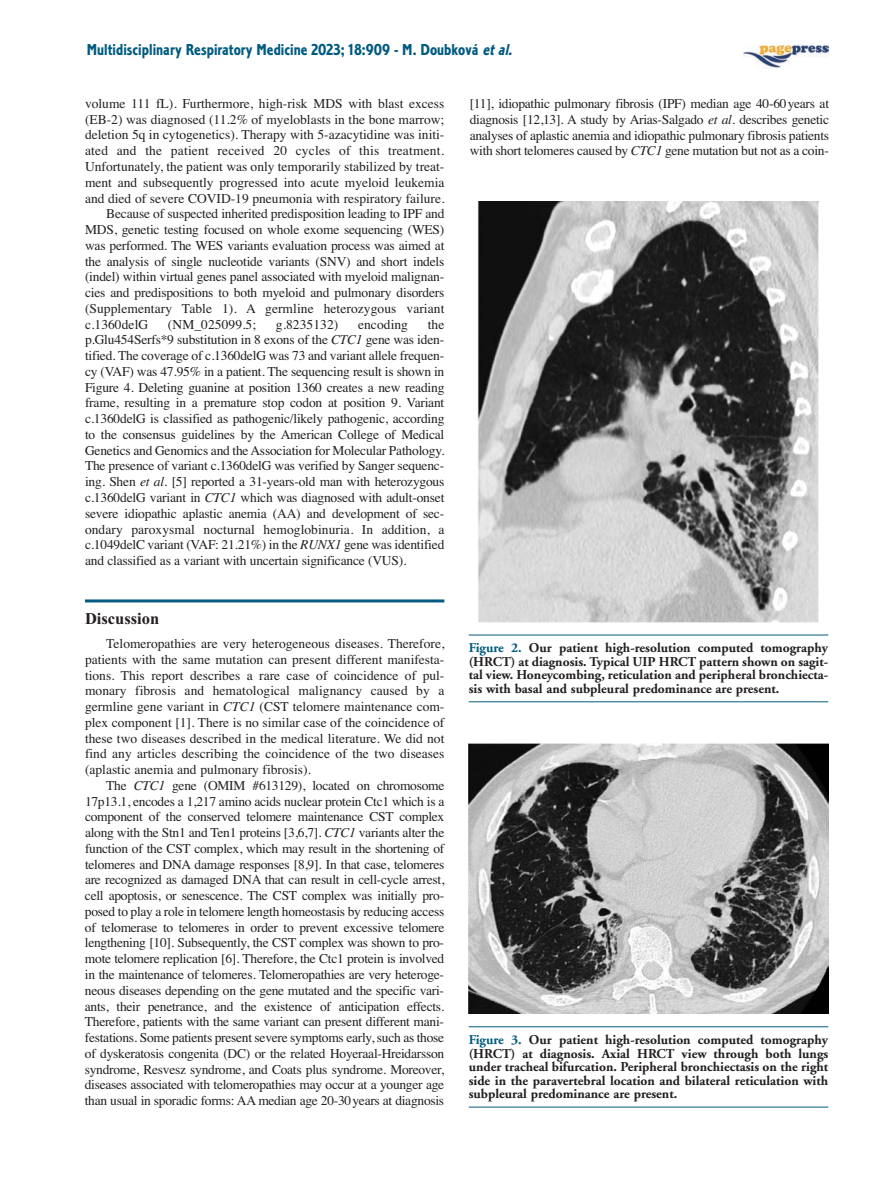
<style>
.page{position:relative;width:896px;height:1193px;background:#fff}
.page>*{position:absolute;margin:0;border:0;box-sizing:border-box;transform-origin:0 0}
.t1{font:16.5px "Corinthian Bold Condensed Plain";color:#005b80}
.t2{font:700 16.5px "Times New Roman";color:#231f20}
.t3{font:13.5px/15.8px "Times";color:#231f20;text-align:justify}
.t4{font:700 13.5px/13.5px "Adobe Garamond";color:#231f20;text-align:justify}
.s1{font-style:italic}
.s2{color:#005b80}
</style>
<div class="page">
<img style="left:744px;top:44px;width:84px;height:25px">
<hr style="left:85px;top:599px;width:359px;height:3px;background:#005b80">
<hr style="left:469px;top:634px;width:359px;height:1px;background:#005b80">
<hr style="left:469px;top:701px;width:359px;height:1px;background:#005b80">
<img style="left:477px;top:201px;width:342px;height:421px">
<hr style="left:469px;top:1026px;width:359px;height:1px;background:#005b80">
<hr style="left:469px;top:1106px;width:359px;height:1px;background:#005b80">
<img style="left:469px;top:743px;width:359px;height:271px">
<p class="t1" style="left:87px;top:44px;width:430px">Multidisciplinary Respiratory Medicine 2023; 18:909 - M. Doubková <span class="s1">etal.</span></p>
<p class="t3" style="left:85px;top:95px;width:361px">volume 111 fL). Furthermore, high-risk MDS with blast excess</p>
<p class="t3" style="left:85px;top:111px;width:361px">(EB-2) was diagnosed (11.2% of myeloblasts in the bone marrow;</p>
<p class="t3" style="left:85px;top:127px;width:361px">deletion 5q in cytogenetics). Therapy with 5-azacytidine was initi-</p>
<p class="t3" style="left:85px;top:143px;width:361px">ated and the patient received 20 cycles of this treatment.</p>
<p class="t3" style="left:85px;top:158px;width:361px">Unfortunately, the patient was only temporarily stabilized by treat-</p>
<p class="t3" style="left:85px;top:174px;width:361px">ment and subsequently progressed into acute myeloid leukemia</p>
<p class="t3" style="left:85px;top:190px;width:361px">and died of severe COVID-19 pneumonia with respiratory failure.</p>
<p class="t3" style="left:106px;top:206px;width:340px">Because of suspected inherited predisposition leading to IPF and</p>
<p class="t3" style="left:85px;top:221px;width:361px">MDS, genetic testing focused on whole exome sequencing (WES)</p>
<p class="t3" style="left:85px;top:237px;width:361px">was performed. The WES variants evaluation process was aimed at</p>
<p class="t3" style="left:85px;top:253px;width:361px">the analysis of single nucleotide variants (SNV) and short indels</p>
<p class="t3" style="left:85px;top:269px;width:361px">(indel) within virtual genes panel associated with myeloid malignan-</p>
<p class="t3" style="left:85px;top:284px;width:361px">cies and predispositions to both myeloid and pulmonary disorders</p>
<p class="t3" style="left:85px;top:300px;width:361px">(Supplementary Table 1). A germline heterozygous variant</p>
<p class="t3" style="left:85px;top:316px;width:65px">c.1360delG</p>
<p class="t3" style="left:168px;top:316px;width:90px">(NM_025099.5;</p>
<p class="t3" style="left:276px;top:316px;width:64px">g.8235132)</p>
<p class="t3" style="left:358px;top:316px;width:51px">encoding</p>
<p class="t3" style="left:85px;top:316px;width:361px;text-indent:343px">the p.Glu454Serfs*9 substitution in 8 exons of the <span class="s1">CTC1</span> gene was iden&shy;tified. The coverage of c.1360delG was 73 and variant allele frequen&shy;cy (VAF) was 47.95% in a patient. The sequencing result is shown in Figure 4. Deleting guanine at position 1360 creates a new reading frame, resulting in a premature stop codon at position 9. Variant c.1360delG is classified as pathogenic/likely pathogenic, according to the consensus guidelines by the American College of Medical Genetics and Genomics and the Association for Molecular Pathology.<br>The presence of variant c.1360delG was verified by Sanger sequenc&shy;ing. Shen <span class="s1">et al</span>. [5] reported a 31-years-old man with heterozygous c.1360delG variant in <span class="s1">CTC1</span> which was diagnosed with adult-onset severe idiopathic aplastic anemia (AA) and development of sec&shy;ondary paroxysmal nocturnal hemoglobinuria. In addition, a c.1049delC variant (VAF: 21.21%) in the <span class="s1">RUNX1</span> gene was identified and classified as a variant with uncertain significance (VUS).</p>
<p class="t2" style="left:85px;top:608px;width:76px">Discussion</p>
<p class="t3" style="left:85px;top:635px;width:361px;text-indent:21px">Telomeropathies are very heterogeneous diseases. Therefore, patients with the same mutation can present different manifesta&shy;tions. This report describes a rare case of coincidence of pul&shy;monary fibrosis and hematological malignancy caused by a germline gene variant in <span class="s1">CTC1</span> (CST telomere maintenance com&shy;plex component [1]. There is no similar case of the coincidence of these two diseases described in the medical literature. We did not find any articles describing the coincidence of the two diseases (aplastic anemia and pulmonary fibrosis).</p>
<p class="t3" style="left:85px;top:777px;width:361px;text-indent:21px">The <span class="s1">CTC1</span> gene (OMIM #613129), located on chromosome 17p13.1, encodes a 1,217 amino acids nuclear protein Ctc1 which is a component of the conserved telomere maintenance CST complex along with the Stn1 and Ten1 proteins [3,6,7]. <span class="s1">CTC1</span> variants alter the function of the CST complex, which may result in the shortening of telomeres and DNA damage responses [8,9]. In that case, telomeres are recognized as damaged DNA that can result in cell-cycle arrest, cell apoptosis, or senescence. The CST complex was initially pro&shy;posed to play a role in telomere length homeostasis by reducing access of telomerase to telomeres in order to prevent excessive telomere lengthening [10]. Subsequently, the CST complex was shown to pro&shy;mote telomere replication [6]. Therefore, the Ctc1 protein is involved in the maintenance of telomeres. Telomeropathies are very heteroge&shy;neous diseases depending on the gene mutated and the specific vari&shy;ants, their penetrance, and the existence of anticipation effects.<br>Therefore, patients with the same variant can present different mani&shy;festations. Some patients present severe symptoms early, such as those of dyskeratosis congenita (DC) or the related Hoyeraal-Hreidarsson syndrome, Resvesz syndrome, and Coats plus syndrome. Moreover, diseases associated with telomeropathies may occur at a younger age than usual in sporadic forms: AA median age 20-30 years at diagnosis</p>
<p class="t3" style="left:470px;top:95px;width:361px">[11], idiopathic pulmonary fibrosis (IPF) median age 40-60 years at diagnosis [12,13]. A study by Arias-Salgado <span class="s1">et al</span>. describes genetic analyses of aplastic anemia and idiopathic pulmonary fibrosis patients with short telomeres caused by <span class="s1">CTC1</span> gene mutation but not as a coin-</p>
<p class="t4" style="left:469px;top:642px;width:361px"><span class="s2">Figure 2.</span> Our patient high-resolution computed tomography (HRCT) at diagnosis. Typical UIP HRCT pattern shown on sagit&shy;tal view. Honeycombing, reticulation and peripheral bronchiecta&shy;sis with basal and subpleural predominance are present.</p>
<p class="t4" style="left:469px;top:1034px;width:361px"><span class="s2">Figure 3.</span> Our patient high-resolution computed tomography (HRCT) at diagnosis. Axial HRCT view through both lungs under tracheal bifurcation. Peripheral bronchiectasis on the right side in the paravertebral location and bilateral reticulation with subpleural predominance are present.</p>
</div>
